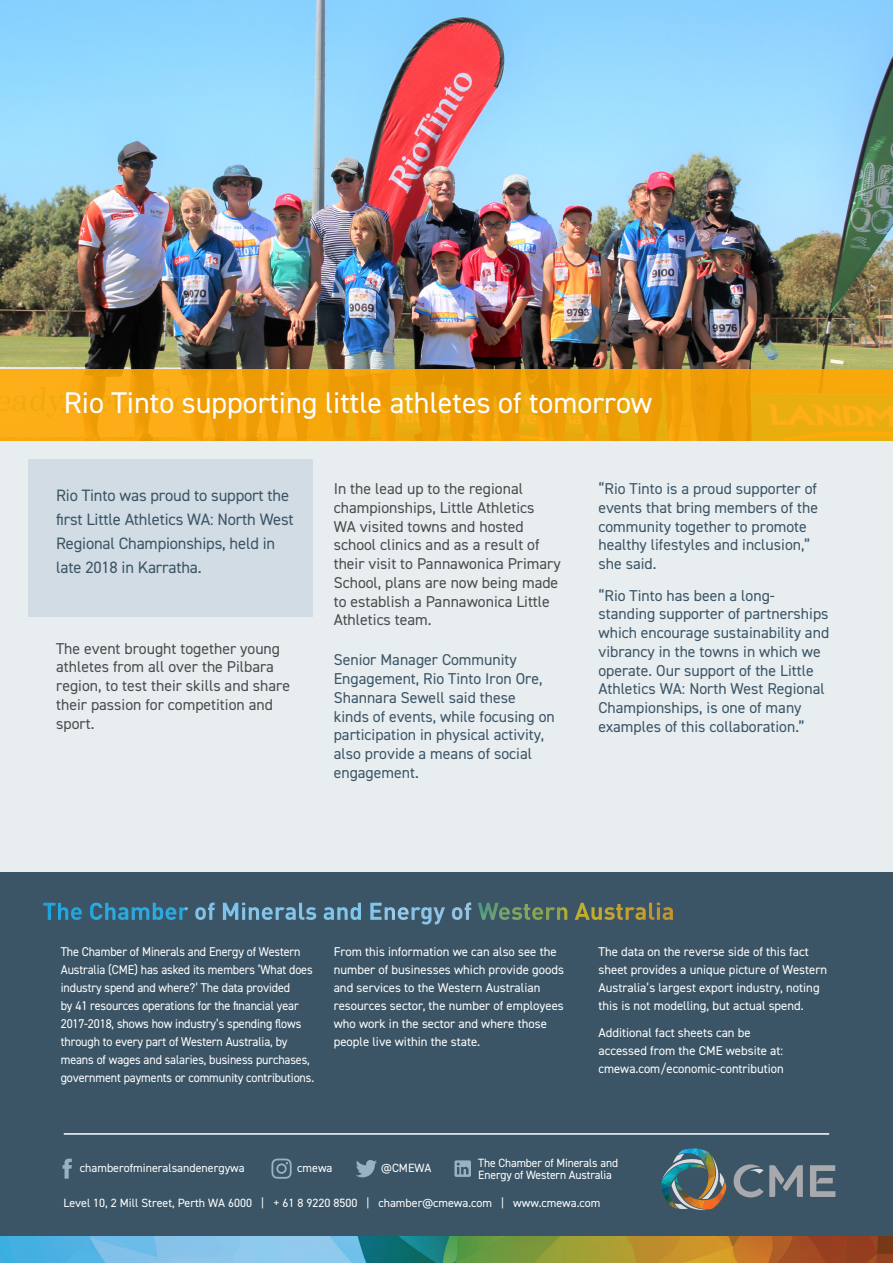
<style>
.page{position:relative;width:893px;height:1263px;background:#fff}
.page>*{position:absolute;margin:0;border:0;box-sizing:border-box;transform-origin:0 0}
.t1{font:30px "DIN2014";color:#fff}
.t2{font:16.5px/24px "DIN2014";letter-spacing:-.01em;color:#3b5566}
.t3{font:15.75px/18.8px "DIN2014";color:#3b5566}
.t4{font:15.75px/18.8px "DIN2014";color:#4b4c4d}
.t5{font:12.75px/18px "DIN2014";color:#fff}
.t6{font:12.75px/18px "DIN2014";color:#fff;scale:.95 1}
.Body{font:12px/12.8px "DIN2014";color:#fff}
</style>
<div class="page">
<div style="left:0;top:418px;width:893px;height:454px;background:#e8edf0"></div>
<div style="left:28px;top:459px;width:285px;height:158px;background:#d2dce4"></div>
<div style="left:0;top:873px;width:893px;height:390px;background:#3b5566"></div>
<img style="left:0;top:1236px;width:893px;height:27px">
<img style="left:0;top:0;width:893px;height:369px">
<svg style="left:0;top:369px;width:893px;height:72px;background:#f1a40b"></svg>
<svg style="left:810px;top:1165px;width:25px;height:32px"></svg>
<svg style="left:734px;top:1164px;width:69px;height:33px"></svg>
<img style="left:661px;top:1148px;width:65px;height:47px">
<img style="left:662px;top:1154px;width:62px;height:56px">
<hr style="left:64px;top:1133px;width:765px;height:2px;background:#fff">
<svg style="left:356px;top:1160px;width:21px;height:17px"></svg>
<svg style="left:454px;top:1160px;width:17px;height:17px"></svg>
<svg style="left:63px;top:1159px;width:9px;height:19px"></svg>
<svg style="left:271px;top:1158px;width:21px;height:21px"></svg>
<img style="left:43px;top:902px;width:627px;height:18px">
<p class="t1" style="left:64px;top:384px;width:590px">Rio Tinto supporting little athletes of tomorrow</p>
<p class="t2" style="left:56px;top:483px;width:239px">Rio Tinto was proud to support the first Little Athletics WA: North West<br>Regional Championships, held in late 2018 in Karratha.</p>
<p class="t4" style="left:56px;top:638px;width:235px">The event brought together young athletes from all over the Pilbara region, to test their skills and share their passion for competition and sport.</p>
<p class="t4" style="left:334px;top:479px;width:229px">In the lead up to the regional championships, Little Athletics<br>WA visited towns and hosted school clinics and as a result of their visit to Pannawonica Primary<br>School, plans are now being made to establish a Pannawonica Little<br>Athletics team.</p>
<p class="t3" style="left:334px;top:650px;width:223px">Senior Manager Community<br>Engagement, Rio Tinto Iron Ore,<br>Shannara Sewell said these kinds of events, while focusing on participation in physical activity, also provide a means of social engagement.</p>
<p class="t3" style="left:598px;top:479px;width:221px">“Rio Tinto is a proud supporter of events that bring members of the community together to promote healthy lifestyles and inclusion,” she said.</p>
<p class="t3" style="left:598px;top:585px;width:232px">“Rio Tinto has been a long&shy;standing supporter of partnerships which encourage sustainability and vibrancy in the towns in which we operate. Our support of the Little<br>Athletics WA: North West Regional<br>Championships, is one of many examples of this collaboration.”</p>
<p class="t6" style="left:61px;top:943px;width:268px">The Chamber of Minerals and Energy of Western Australia (CME) has asked its members ‘What does industry spend and where?’ The data provided<br>by 41 resources operations for the financial year 2017-2018, shows how industry’s spending flows through to every part of Western Australia, by means of wages and salaries, business purchases, government payments or community contributions.</p>
<p class="t5" style="left:334px;top:943px;width:232px">From this information we can also see the number of businesses which provide goods and services to the Western Australian resources sector, the number of employees who work in the sector and where those people live within the state.</p>
<p class="t5" style="left:598px;top:943px;width:230px">The data on the reverse side of this fact sheet provides a unique picture of Western Australia’s largest export industry, noting this is not modelling, but actual spend.</p>
<p class="t5" style="left:598px;top:1023px;width:187px">Additional fact sheets can be accessed from the CME website at: cmewa.com/economic-contribution</p>
<p class="Body" style="left:80px;top:1161px;width:166px">chamberofmineralsandenergywa</p>
<p class="Body" style="left:297px;top:1161px;width:37px">cmewa</p>
<p class="Body" style="left:381px;top:1161px;width:52px">@CMEWA</p>
<p class="Body" style="left:478px;top:1156px;width:141px">The Chamber of Minerals and<br>Energy of Western Australia</p>
<p class="Body" style="left:63px;top:1196px;width:539px">Level 10, 2 Mill Street, Perth WA 6000 | + 61 8 9220 8500 | chamber@cmewa.com | www.cmewa.com</p>
</div>
